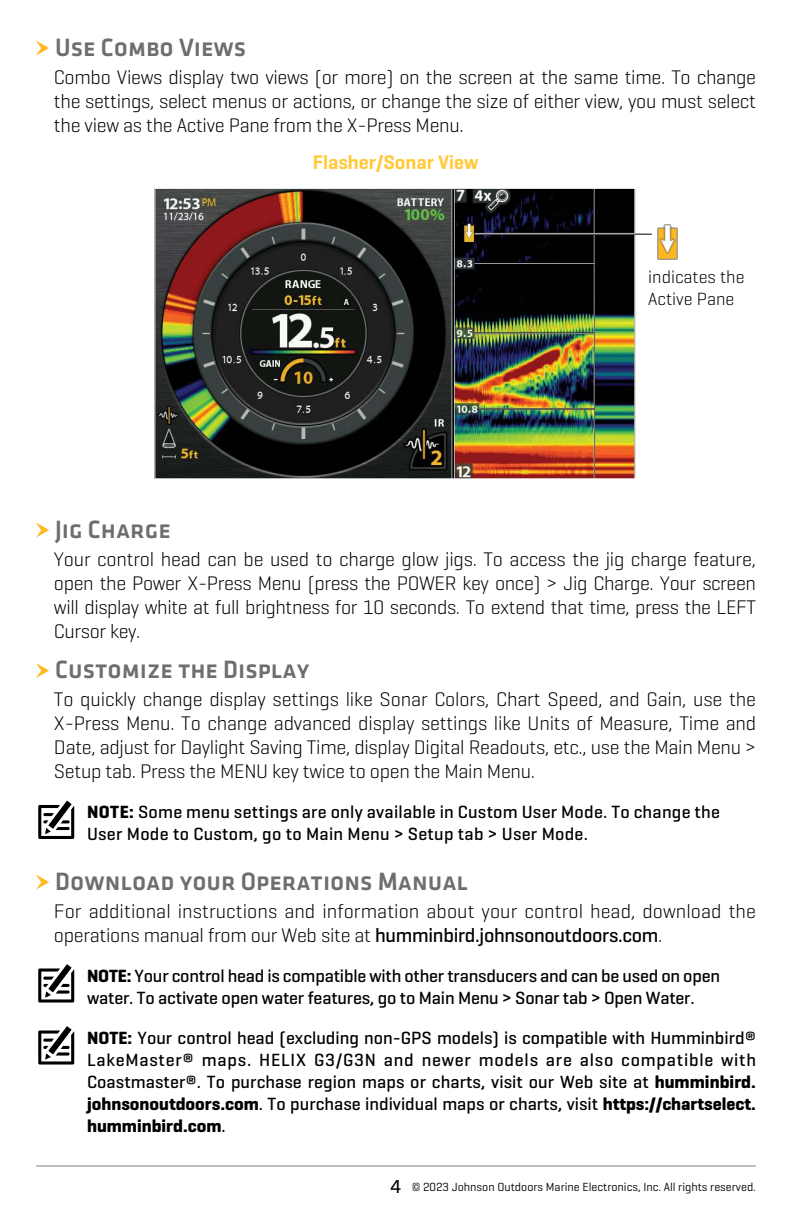
<style>
.page{position:relative;width:792px;height:1224px;background:#fff}
.page>*{position:absolute;margin:0;border:0;box-sizing:border-box;transform-origin:0 0}
.t1{font:500 26px "Klavika";color:#6d6e70;scale:.95 1}
.t2{font:300 20px/24px "Geogrotesque";letter-spacing:-.015em;color:#000;text-align:justify}
.t3{font:600 20px "Geogrotesque";color:#ffc937}
.t4{font:20px "Klavika";color:#000}
.t5{font:500 18px/22px "Geogrotesque";letter-spacing:.005em;color:#000}
.t6{font:300 18px/21.6px "Geogrotesque";color:#000}
.t7{font:12px "Geogrotesque";color:#000}
.s1{font-weight:700}
.s2{font-weight:500}
</style>
<div class="page">
<hr style="left:36px;top:1165px;width:720px;height:2px;background:#bbbdc0">
<svg style="left:36px;top:41px;width:13px;height:14px"></svg>
<img style="left:156px;top:190px;width:478px;height:287px">
<div style="left:154px;top:188px;width:482px;height:291px;border:1px solid #fff"></div>
<hr style="left:475px;top:233px;width:177px;height:2px;background:#fff">
<hr style="left:475px;top:234px;width:177px;height:1px;background:#000">
<img style="left:657px;top:224px;width:21px;height:36px">
<svg style="left:36px;top:523px;width:13px;height:15px"></svg>
<svg style="left:36px;top:663px;width:13px;height:15px"></svg>
<svg style="left:66px;top:800px;width:9px;height:38px"></svg>
<svg style="left:38px;top:801px;width:36px;height:38px"></svg>
<svg style="left:36px;top:875px;width:13px;height:15px"></svg>
<svg style="left:74px;top:969px;width:1px;height:33px"></svg>
<svg style="left:38px;top:964px;width:36px;height:39px"></svg>
<svg style="left:74px;top:1031px;width:1px;height:33px"></svg>
<svg style="left:38px;top:1026px;width:36px;height:39px"></svg>
<h1 class="t1" style="left:55px;top:37px;width:203px">Use Combo Views</h1>
<p class="t2" style="left:54px;top:67px;width:704px">Combo Views display two views (or more) on the screen at the same time. To change the settings, select menus or actions, or change the size of either view, you must select the view as the Active Pane from the X-Press Menu.</p>
<p class="t3" style="left:313px;top:155px;width:167px">Flasher/Sonar View</p>
<p class="t6" style="left:648px;top:268px;width:98px">indicates the<br>Active Pane</p>
<h1 class="t1" style="left:55px;top:519px;width:123px">Jig Charge</h1>
<p class="t2" style="left:54px;top:549px;width:704px">Your control head can be used to charge glow jigs. To access the jig charge feature, open the Power X-Press Menu (press the POWER key once) &gt; Jig Charge. Your screen will display white at full brightness for 10 seconds. To extend that time, press the LEFT Cursor key.</p>
<h1 class="t1" style="left:55px;top:660px;width:269px">Customize the Display</h1>
<p class="t2" style="left:54px;top:689px;width:704px">To quickly change display settings like Sonar Colors, Chart Speed, and Gain, use the X-Press Menu. To change advanced display settings like Units of Measure, Time and Date, adjust for Daylight Saving Time, display Digital Readouts, etc., use the Main Menu &gt; Setup tab. Press the MENU key twice to open the Main Menu.</p>
<p class="t5" style="left:87px;top:803px;width:634px"><span class="s1">NOTE:</span> Some menu settings are only available in Custom User Mode. To change the<br>User Mode to Custom, go to Main Menu &gt; Setup tab &gt; User Mode.</p>
<h1 class="t1" style="left:55px;top:871px;width:436px">Download your Operations Manual</h1>
<p class="t2" style="left:54px;top:901px;width:703px">For additional instructions and information about your control head, download the operations manual from our Web site at <span class="s2">humminbird.johnsonoutdoors.com</span>.</p>
<p class="t5" style="left:87px;top:966px;width:635px"><span class="s1">NOTE:</span> Your control head is compatible with other transducers and can be used on open water. To activate open water features, go to Main Menu &gt; Sonar tab &gt; Open Water.</p>
<p class="t5" style="left:87px;top:1028px;width:670px;text-align:justify"><span class="s1">NOTE:</span> Your control head (excluding non-GPS models) is compatible with Humminbird® LakeMaster® maps. HELIX G3/G3N and newer models are also compatible with Coastmaster®. To purchase region maps or charts, visit our Web site at <span class="s1">humminbird. johnsonoutdoors.com</span>. To purchase individual maps or charts, visit <span class="s1">https://chartselect. humminbird.com</span>.</p>
<p class="t4" style="left:391px;top:1174px;width:12px">4</p>
<p class="t7" style="left:412px;top:1183px;width:346px">© 2023 Johnson Outdoors Marine Electronics, Inc. All rights reserved.</p>
</div>
